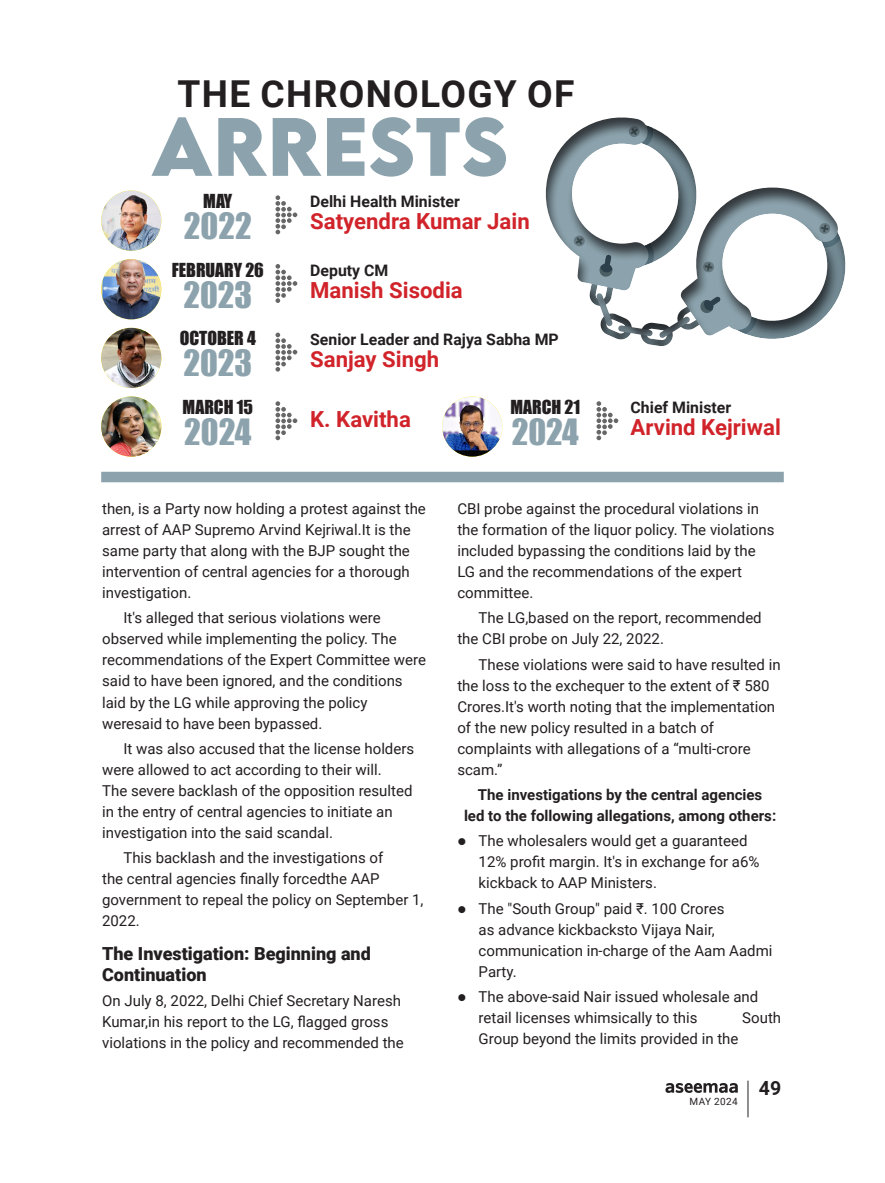
<style>
.page{position:relative;width:885px;height:1183px;background:#fff}
.page>*{position:absolute;margin:0;border:0;box-sizing:border-box;transform-origin:0 0}
.body{font:700 73.35px "LEMONMILK";color:#8ca3ad}
.body-2{font:700 37.05px "Roboto";letter-spacing:.035em;color:#231f20}
.body-3{font:33.3px "Impact";color:#8ca3ad}
.body-4{font:700 22.2px "Roboto";color:#d1232a}
.t1{font:700 19.5px "Roboto";color:#231f20}
.sub_heading{font:900 18px/21px "Roboto";color:#231f20}
.body-5{font:17.7px "Impact";color:#231f20}
.body-6{font:700 15.9px "Roboto";color:#231f20}
.body-7{font:15px/21px "Roboto";color:#231f20}
.body-8{font:700 15px/21px "Roboto";color:#231f20;text-align:center}
.t2{font:10.05px "Roboto";letter-spacing:.035em;color:#231f20}
</style>
<div class="page">
<hr style="left:747px;top:1080px;width:1px;height:36px;background:#231f20">
<svg style="left:665px;top:1083px;width:72px;height:9px"></svg>
<svg style="left:545px;top:117px;width:301px;height:230px"></svg>
<svg style="left:275px;top:195px;width:22px;height:39px"></svg>
<svg style="left:275px;top:264px;width:22px;height:39px"></svg>
<svg style="left:275px;top:332px;width:22px;height:39px"></svg>
<svg style="left:275px;top:401px;width:22px;height:39px"></svg>
<img style="left:101px;top:190px;width:60px;height:61px;border-radius:30px">
<img style="left:101px;top:259px;width:60px;height:60px;border-radius:30px">
<img style="left:101px;top:328px;width:60px;height:60px;border-radius:30px">
<img style="left:101px;top:396px;width:60px;height:60px;border-radius:30px">
<svg style="left:596px;top:401px;width:22px;height:39px"></svg>
<img style="left:442px;top:396px;width:60px;height:60px;border-radius:30px">
<div style="left:101px;top:471px;width:682px;height:11px;background:#8ca3ad"></div>
<p class="body-2" style="left:178px;top:68px;width:398px">THE CHRONOLOGY OF</p>
<p class="body" style="left:151px;top:97px;width:359px">ARRESTS</p>
<p class="body-5" style="left:203px;top:187px;width:31px">MAY</p>
<p class="body-3" style="left:184px;top:200px;width:69px">2022</p>
<p class="body-6" style="left:310px;top:190px;width:151px">Delhi Health Minister</p>
<p class="body-4" style="left:310px;top:206px;width:221px">Satyendra Kumar Jain</p>
<p class="body-5" style="left:172px;top:256px;width:94px">FEBRUARY 26</p>
<p class="body-3" style="left:183px;top:269px;width:70px">2023</p>
<p class="body-5" style="left:180px;top:324px;width:78px">OCTOBER 4</p>
<p class="body-3" style="left:183px;top:337px;width:70px">2023</p>
<p class="body-6" style="left:310px;top:259px;width:80px">Deputy CM</p>
<p class="body-4" style="left:310px;top:274px;width:154px">Manish Sisodia</p>
<p class="body-6" style="left:310px;top:327px;width:250px">Senior Leader and Rajya Sabha MP</p>
<p class="body-4" style="left:310px;top:343px;width:130px">Sanjay Singh</p>
<p class="body-5" style="left:183px;top:393px;width:72px">MARCH 15</p>
<p class="body-3" style="left:184px;top:406px;width:69px">2024</p>
<p class="body-4" style="left:310px;top:404px;width:102px">K. Kavitha</p>
<p class="body-5" style="left:510px;top:393px;width:71px">MARCH 21</p>
<p class="body-3" style="left:511px;top:406px;width:69px">2024</p>
<p class="body-6" style="left:630px;top:396px;width:102px">Chief Minister</p>
<p class="body-4" style="left:630px;top:412px;width:152px">Arvind Kejriwal</p>
<p class="body-7" style="left:102px;top:497px;width:325px">then, is a Party now holding a protest against the arrest of AAP Supremo Arvind Kejriwal.It is the same party that along with the BJP sought the intervention of central agencies for a thorough investigation.</p>
<p class="body-7" style="left:102px;top:607px;width:325px;text-indent:21px">It's alleged that serious violations were observed while implementing the policy. The recommendations of the Expert Committee were said to have been ignored, and the conditions laid by the LG while approving the policy weresaid to have been bypassed.</p>
<p class="body-7" style="left:102px;top:737px;width:313px;text-indent:21px">It was also accused that the license holders were allowed to act according to their will.<br>The severe backlash of the opposition resulted in the entry of central agencies to initiate an investigation into the said scandal.</p>
<p class="body-7" style="left:102px;top:846px;width:323px;text-indent:21px">This backlash and the investigations of<br>the central agencies finally forcedthe AAP government to repeal the policy on September 1, 2022.</p>
<p class="sub_heading" style="left:102px;top:942px;width:270px">The Investigation: Beginning and<br>Continuation</p>
<p class="body-7" style="left:102px;top:989px;width:303px">On July 8, 2022, Delhi Chief Secretary Naresh<br>Kumar,in his report to the LG, flagged gross violations in the policy and recommended the</p>
<p class="body-7" style="left:457px;top:497px;width:318px">CBI probe against the procedural violations in the formation of the liquor policy. The violations included bypassing the conditions laid by the LG and the recommendations of the expert committee.</p>
<p class="body-7" style="left:457px;top:607px;width:306px;text-indent:21px">The LG,based on the report, recommended the CBI probe on July 22, 2022.</p>
<p class="body-7" style="left:457px;top:653px;width:325px;text-indent:21px">These violations were said to have resulted in the loss to the exchequer to the extent of ₹ 580<br>Crores.It's worth noting that the implementation of the new policy resulted in a batch of complaints with allegations of a “multi-crore scam.”</p>
<p class="body-8" style="left:464px;top:783px;width:314px">The investigations by the central agencies<br>led to the following allegations, among others:</p>
<p class="body-7" style="left:478px;top:829px;width:282px;text-indent:-21px">● The wholesalers would get a guaranteed<br>12% profit margin. It's in exchange for a6% kickback to AAP Ministers.</p>
<p class="body-7" style="left:478px;top:897px;width:295px;text-indent:-21px">● The "South Group" paid ₹. 100 Crores<br>as advance kickbacksto Vijaya Nair, communication in-charge of the Aam Aadmi<br>Party.</p>
<p class="body-7" style="left:478px;top:985px;width:281px;text-indent:-21px">● The above-said Nair issued wholesale and retail licenses whimsically to this</p>
<p class="body-7" style="left:742px;top:1006px;width:40px">South</p>
<p class="body-7" style="left:478px;top:1027px;width:261px">Group beyond the limits provided in the</p>
<p class="t2" style="left:689px;top:1093px;width:49px">MAY 2024</p>
<h3 class="t1" style="left:758px;top:1074px;width:24px">49</h3>
</div>
